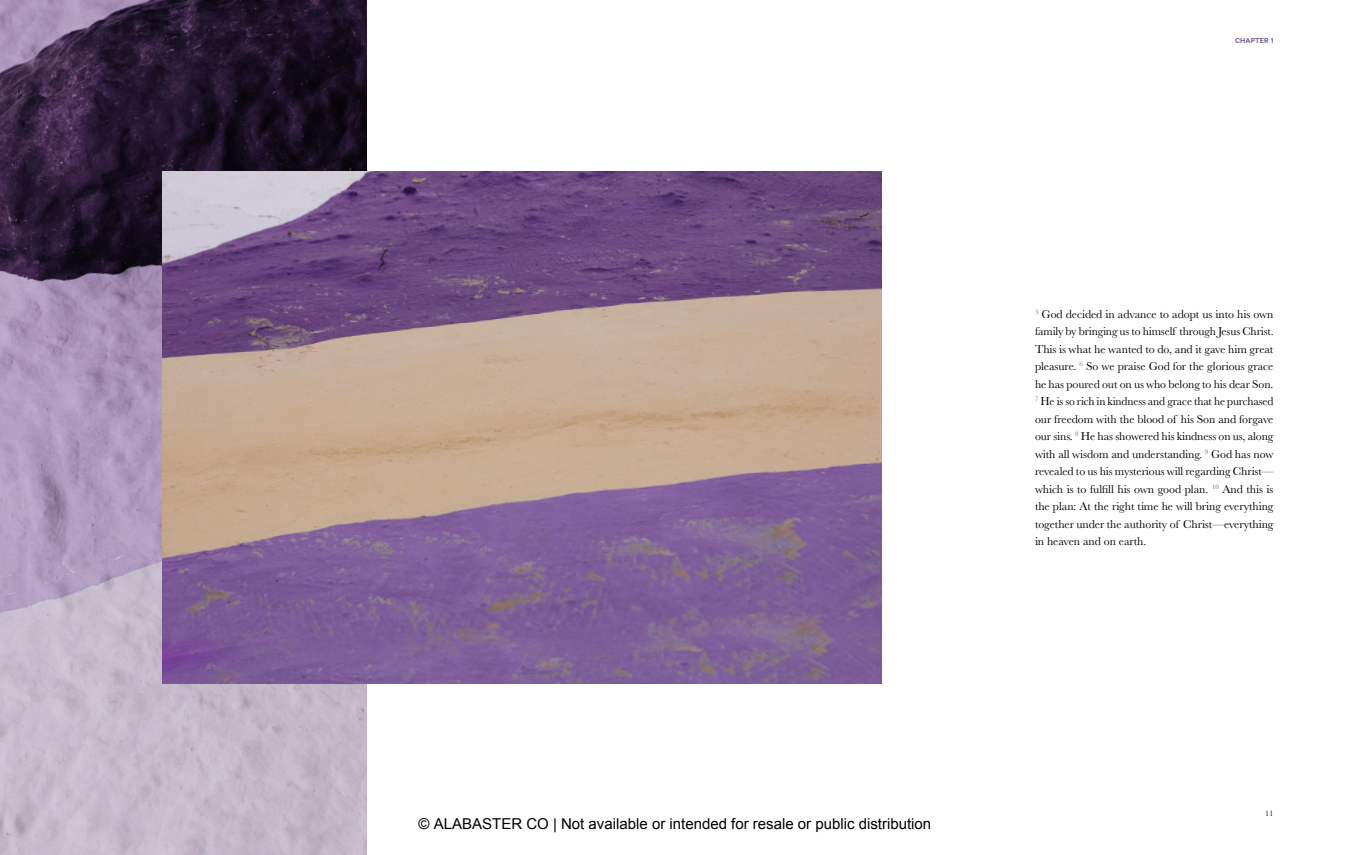
<style>
.page{position:relative;width:1350px;height:855px;background:#fff}
.page>*{position:absolute;margin:0;border:0;box-sizing:border-box;transform-origin:0 0}
.t1{font:15px "Arial";color:#000}
.t2{font:11.88px/17.5px "Baskerville MT Std";letter-spacing:-.005em;color:#000;text-align:justify}
.t3{font:600 8.12px "Calibre";letter-spacing:.01em;color:#765c95}
.t4{font:8.12px "Baskerville MT Std";color:#000}
</style>
<div class="page">
<img style="left:0;top:0;width:367px;height:855px">
<img style="left:162px;top:171px;width:720px;height:513px">
<p class="t3" style="left:1235px;top:35px;width:40px">CHAPTER 1</p>
<p class="t2" style="left:1035px;top:305px;width:240px"><sup>5</sup> God decided in advance to adopt us into his own family by bringing us to himself through Jesus Christ.<br>This is what he wanted to do, and it gave him great pleasure. <sup>6</sup> So we praise God for the glorious grace he has poured out on us who belong to his dear Son.<br><sup>7</sup> He is so rich in kindness and grace that he purchased our freedom with the blood of his Son and forgave our sins. <sup>8</sup> He has showered his kindness on us, along with all wisdom and understanding. <sup>9</sup> God has now revealed to us his mysterious will regarding Christ— which is to fulfill his own good plan. <sup>10</sup> And this is the plan: At the right time he will bring everything together under the authority of Christ—everything in heaven and on earth.</p>
<p class="t1" style="left:419px;top:814px;width:514px">© ALABASTER CO | Not available or intended for resale or public distribution</p>
<p class="t4" style="left:1265px;top:809px;width:10px">11</p>
</div>
